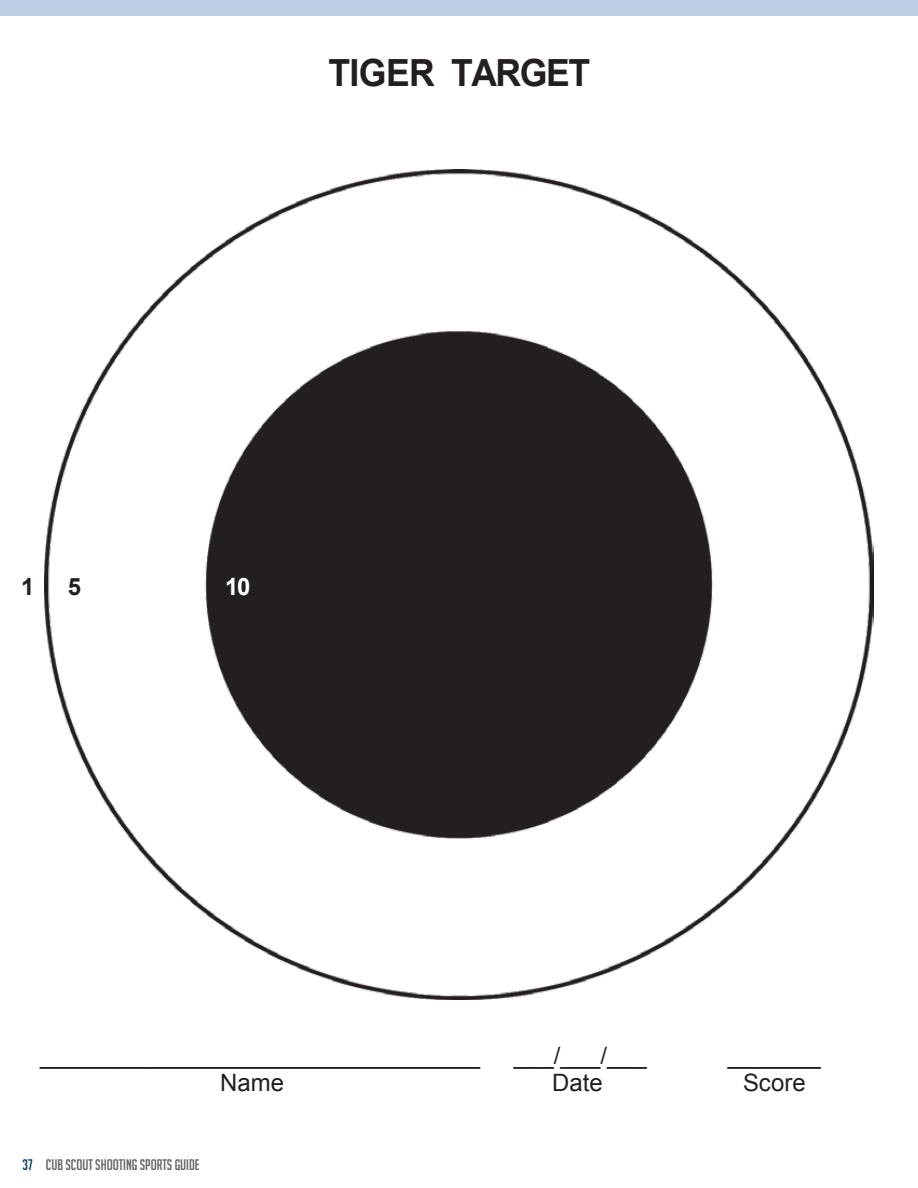
<style>
.page{position:relative;width:918px;height:1188px;background:#fff}
.page>*{position:absolute;margin:0;border:0;box-sizing:border-box;transform-origin:0 0}
.t1{font:700 37.5px "Arial";letter-spacing:-.04em;color:#231f20;scale:.95 1}
.t2{font:24px "Arial";color:#231f20}
.t3{font:700 24px "Arial";color:#231f20}
.t4{font:700 24px "Arial";color:#fff}
.t5{font:15px "Big Noodle Titling";color:#636466}
.s1{color:#003d66}
</style>
<div class="page">
<div style="left:0;top:0;width:918px;height:16px;background:#bdcee4"></div>
<img style="left:44px;top:170px;width:830px;height:830px">
<h1 class="t1" style="left:328px;top:48px;width:277px">TIGER TARGET</h1>
<p class="t3" style="left:21px;top:570px;width:15px">1</p>
<p class="t3" style="left:68px;top:570px;width:15px">5</p>
<p class="t4" style="left:225px;top:570px;width:27px">10</p>
<p class="t2" style="left:40px;top:1039px;width:441px">_________________________________</p>
<p class="t2" style="left:514px;top:1039px;width:135px">___/___/___</p>
<p class="t2" style="left:728px;top:1039px;width:95px">_______</p>
<p class="t2" style="left:220px;top:1067px;width:65px">Name</p>
<p class="t2" style="left:552px;top:1067px;width:52px">Date</p>
<p class="t2" style="left:743px;top:1067px;width:64px">Score</p>
<p class="t5" style="left:22px;top:1157px;width:179px"><span class="s1">37</span> CUB SCOUT SHOOTING SPORTS GUIDE</p>
</div>
